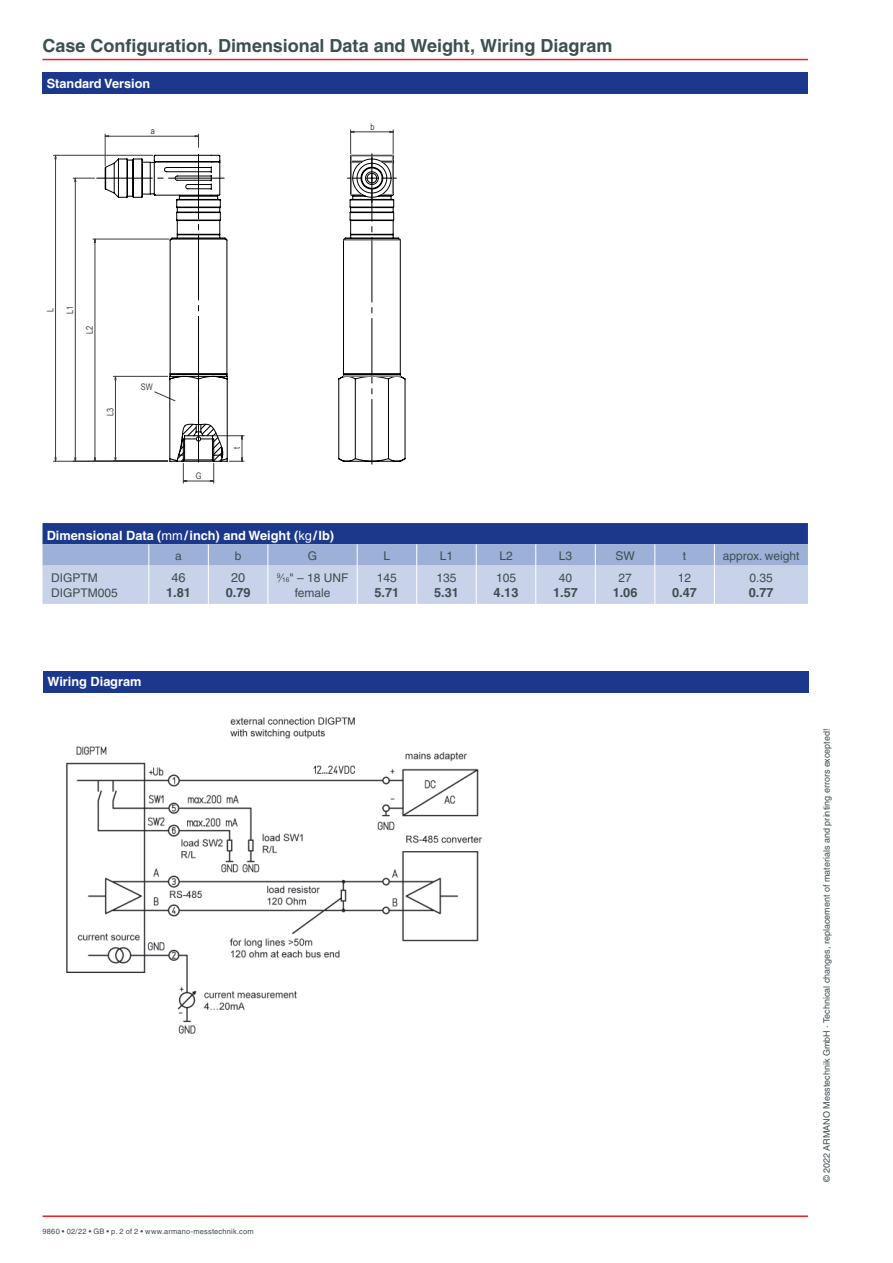
<style>
.page{position:relative;width:893px;height:1263px;background:#fff}
.page>*{position:absolute;margin:0;border:0;box-sizing:border-box;transform-origin:0 0}
.t1{font:700 18px "Helvetica";letter-spacing:-.005em;color:#3d4f51}
.t2{font:700 12.75px "Helvetica";color:#fff}
.t3{font:700 12.75px "Helvetica";color:#3d4f51}
.t4{font:12.75px "Helvetica";color:#3d4f51}
.t5{font:12px/14.4px "Helvetica";color:#3d4f51}
.t6{font:9px "Helvetica";color:#3d4f51}
.t7{font:9px "Arial Narrow";color:#3c3c3c}
.t8{font:7.5px "Helvetica";letter-spacing:.025em;color:#3d4f51}
.s1{font-weight:400}
.s2{font-size:6.6px}
</style>
<div class="page">
<svg style="left:42px;top:523px;width:766px;height:81px;background:#91a2cc"></svg>
<hr style="left:40px;top:102px;width:442px;height:1px;background:#000">
<hr style="left:40px;top:102px;width:1px;height:394px;background:#000">
<hr style="left:642px;top:102px;width:1px;height:394px;background:#000">
<hr style="left:53px;top:155px;width:100px;height:1px;background:#3c3c3c">
<hr style="left:53px;top:461px;width:115px;height:1px;background:#3c3c3c">
<svg style="left:55px;top:155px;width:18px;height:306px"></svg>
<svg style="left:338px;top:130px;width:68px;height:335px"></svg>
<hr style="left:343px;top:240px;width:57px;height:1px;background:#808080">
<hr style="left:343px;top:376px;width:58px;height:1px;background:#808080">
<hr style="left:343px;top:375px;width:57px;height:1px;background:#808080">
<svg style="left:73px;top:134px;width:171px;height:349px"></svg>
<div style="left:43px;top:72px;width:765px;height:22px;background:#1b388c"></div>
<div style="left:43px;top:671px;width:765px;height:21px;background:#1b388c"></div>
<img style="left:66px;top:717px;width:417px;height:317px">
<hr style="left:43px;top:1215px;width:765px;height:2px;background:#ee1d23">
<hr style="left:43px;top:59px;width:765px;height:1px;background:#ee1d23">
<h1 class="t1" style="left:43px;top:34px;width:571px">Case Configuration, Dimensional Data and Weight, Wiring Diagram</h1>
<h2 class="t2" style="left:47px;top:76px;width:105px">Standard Version</h2>
<p class="t7" style="left:151px;top:124px;width:6px">a</p>
<p class="t7" style="left:370px;top:120px;width:6px">b</p>
<p class="t7" style="left:44px;top:312px;width:6px;rotate:-90deg">L</p>
<p class="t7" style="left:64px;top:314px;width:10px;rotate:-90deg">L1</p>
<p class="t7" style="left:83px;top:334px;width:10px;rotate:-90deg">L2</p>
<p class="t7" style="left:104px;top:416px;width:10px;rotate:-90deg">L3</p>
<p class="t7" style="left:141px;top:380px;width:13px">SW</p>
<p class="t7" style="left:196px;top:469px;width:7px">G</p>
<p class="t7" style="left:230px;top:449px;width:4px;rotate:-90deg">t</p>
<h2 class="t2" style="left:47px;top:528px;width:289px">Dimensional Data (<span class="s1">mm</span>/inch) and Weight (<span class="s1">kg</span>/lb)</h2>
<h3 class="t5" style="left:175px;top:548px;width:8px">a</h3>
<h3 class="t5" style="left:235px;top:548px;width:8px">b</h3>
<h3 class="t5" style="left:308px;top:548px;width:11px">G</h3>
<h3 class="t5" style="left:384px;top:548px;width:8px">L</h3>
<h3 class="t5" style="left:440px;top:548px;width:15px">L1</h3>
<h3 class="t5" style="left:499px;top:548px;width:15px">L2</h3>
<h3 class="t5" style="left:559px;top:548px;width:15px">L3</h3>
<h3 class="t5" style="left:615px;top:548px;width:21px">SW</h3>
<h3 class="t5" style="left:683px;top:548px;width:5px">t</h3>
<h3 class="t5" style="left:723px;top:548px;width:78px">approx. weight</h3>
<h3 class="t5" style="left:51px;top:571px;width:68px">DIGPTM<br>DIGPTM005</h3>
<h2 class="t4" style="left:171px;top:570px;width:16px">46</h2>
<h2 class="t4" style="left:231px;top:570px;width:16px">20</h2>
<h2 class="t3" style="left:226px;top:585px;width:26px">0.79</h2>
<h3 class="t5" style="left:436px;top:570px;width:22px">135</h3>
<h2 class="t3" style="left:434px;top:585px;width:26px">5.31</h2>
<h3 class="t5" style="left:496px;top:570px;width:22px">105</h3>
<h2 class="t3" style="left:494px;top:585px;width:26px">4.13</h2>
<h3 class="t5" style="left:559px;top:570px;width:15px">40</h3>
<h2 class="t3" style="left:553px;top:585px;width:26px">1.57</h2>
<h3 class="t5" style="left:618px;top:570px;width:15px">27</h3>
<h2 class="t3" style="left:613px;top:585px;width:26px">1.06</h2>
<h3 class="t5" style="left:678px;top:570px;width:15px">12</h3>
<h2 class="t3" style="left:672px;top:585px;width:26px">0.47</h2>
<h3 class="t5" style="left:749px;top:570px;width:25px">0.35</h3>
<h2 class="t3" style="left:749px;top:585px;width:26px">0.77</h2>
<h3 class="t5" style="left:277px;top:571px;width:73px;text-align:center"><sup>9</sup>⁄<span class="s2">16</span>" – 18 UNF female</h3>
<h3 class="t5" style="left:377px;top:570px;width:22px">145</h3>
<h2 class="t3" style="left:375px;top:585px;width:26px">5.71</h2>
<h2 class="t3" style="left:166px;top:585px;width:26px">1.81</h2>
<h2 class="t2" style="left:47px;top:673px;width:96px">Wiring Diagram</h2>
<p class="t8" style="left:43px;top:1227px;width:213px">9860 • 02/22 • GB • p. 2 of 2 • www.armano-messtechnik.com</p>
<p class="t6" style="left:821px;top:1182px;width:455px;rotate:-90deg">© 2022 ARMANO Messtechnik GmbH · Technical changes, replacement of materials and printing errors excepted!</p>
</div>
